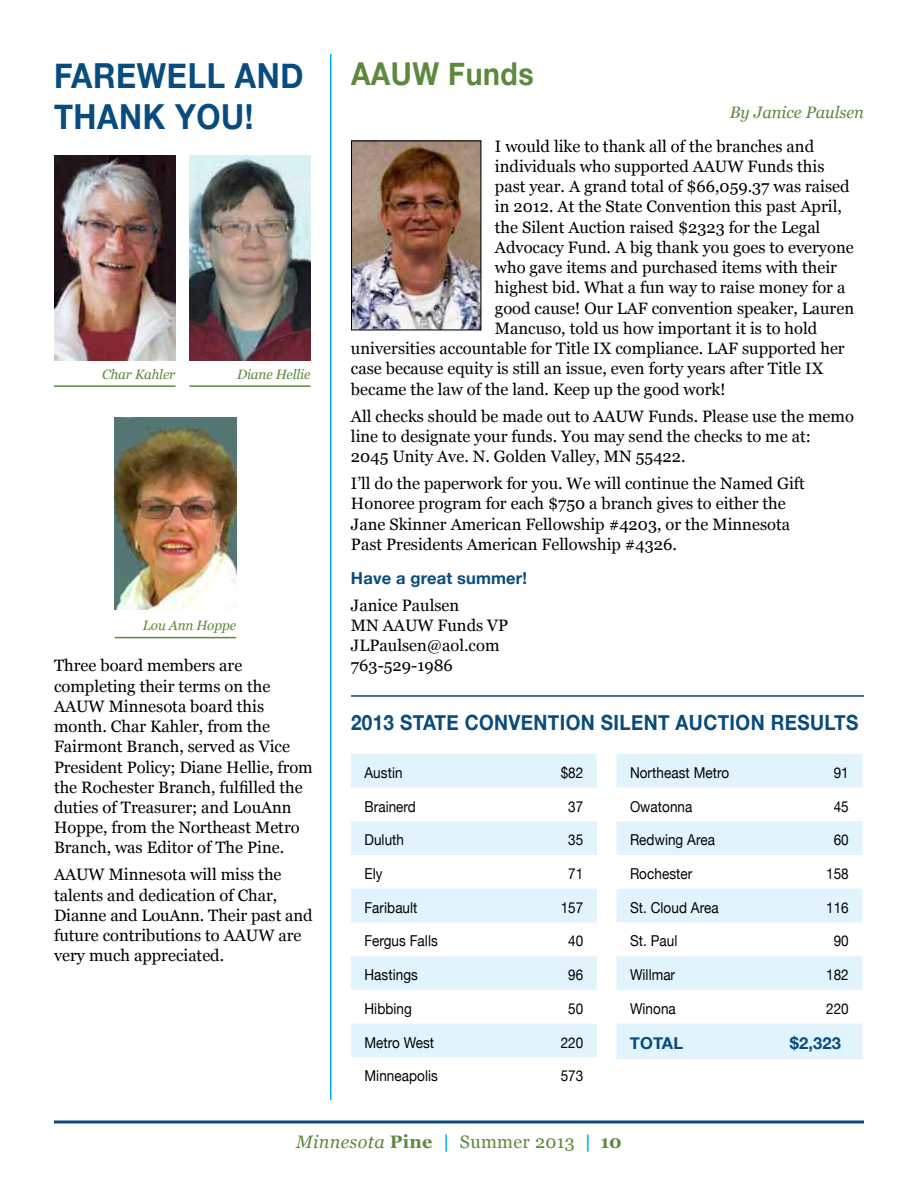
<style>
.page{position:relative;width:918px;height:1188px;background:#fff}
.page>*{position:absolute;margin:0;border:0;box-sizing:border-box;transform-origin:0 0}
.t1{font:700 34.5px/41.4px "Helvetica Neue";letter-spacing:.02em;color:#084b7d;scale:.9 1}
.t2{font:700 31.5px "Helvetica Neue";letter-spacing:.02em;color:#5d893c;scale:.9 1}
.t3{font:700 21px "Helvetica Neue";letter-spacing:.02em;color:#084b7d;scale:.9 1}
.t4{font:18px "Georgia";letter-spacing:.02em;color:#5d893c}
.t5{font:16.5px/20.2px "Georgia";color:#000}
.t6{font:700 16.5px "Helvetica Neue";letter-spacing:.01em;color:#084b7d}
.t7{font:italic 16.5px "Georgia";color:#5d893c}
.t8{font:15px "Helvetica Neue";letter-spacing:.005em;color:#000;scale:.9 1}
.t9{font:italic 13.5px "Georgia";letter-spacing:-.01em;color:#5d893c}
.s1{font-style:italic}
.s2{font-weight:700}
.s3{font-weight:700;color:#00aeef}
</style>
<div class="page">
<svg style="left:54px;top:1120px;width:810px;height:4px"></svg>
<hr style="left:330px;top:54px;width:2px;height:1046px;background:#00aeef">
<hr style="left:351px;top:695px;width:513px;height:2px;background:#084b7d">
<svg style="left:351px;top:754px;width:246px;height:303px;fill:#e1f4fd"></svg>
<svg style="left:616px;top:754px;width:246px;height:305px;fill:#e1f4fd"></svg>
<img style="left:353px;top:142px;width:126px;height:186px">
<div style="left:351px;top:140px;width:130px;height:190px;border:1px solid #000"></div>
<img style="left:54px;top:156px;width:122px;height:205px">
<hr style="left:54px;top:385px;width:122px;height:2px;background:#5d893c">
<img style="left:115px;top:417px;width:121px;height:193px">
<hr style="left:115px;top:637px;width:121px;height:1px;background:#5d893c">
<hr style="left:190px;top:385px;width:120px;height:2px;background:#5d893c">
<img style="left:189px;top:156px;width:121px;height:205px">
<h1 class="t1" style="left:54px;top:54px;width:274px">FAREWELL AND<br>THA</h1>
<h1 class="t1" style="left:119px;top:95px;width:151px">NK YOU!</h1>
<p class="t9" style="left:102px;top:366px;width:75px">Char Kahler</p>
<p class="t9" style="left:237px;top:366px;width:75px">Diane Hellie</p>
<p class="t9" style="left:143px;top:618px;width:95px">Lou Ann Hoppe</p>
<p class="t5" style="left:54px;top:655px;width:260px">Three board members are completing their terms on the<br>AAUW Minnesota board this month. Char Kahler, from the<br>Fairmont Branch, served as Vice<br>President Policy; Diane Hellie, from the Rochester Branch, fulfilled the duties of Treasurer; and LouAnn<br>Hoppe, from the Northeast Metro<br>Branch, was Editor of The Pine.</p>
<p class="t5" style="left:54px;top:865px;width:260px">AAUW Minnesota will miss the talents and dedication of Char,<br>Dianne and LouAnn. Their past and future contributions to AAUW are very much appreciated.</p>
<h2 class="t2" style="left:351px;top:54px;width:204px">AAUW FUNDS</h2>
<p class="t7" style="left:730px;top:103px;width:136px">By Janice Paulsen</p>
<p class="t5" style="left:495px;top:136px;width:321px">I would like to thank all of the branches and</p>
<p class="t5" style="left:495px;top:156px;width:331px">individuals who supported AAUW Funds this</p>
<p class="t5" style="left:495px;top:176px;width:356px">past year. A grand total of $66,059.37 was raised</p>
<p class="t5" style="left:495px;top:197px;width:348px">in 2012. At the State Convention this past April,</p>
<p class="t5" style="left:495px;top:217px;width:327px">the Silent Auction raised $2323 for the Legal</p>
<p class="t5" style="left:495px;top:237px;width:360px">Advocacy Fund. A big thank you goes to everyone</p>
<p class="t5" style="left:495px;top:257px;width:344px">who gave items and purchased items with their</p>
<p class="t5" style="left:495px;top:278px;width:352px">highest bid. What a fun way to raise money for a</p>
<p class="t5" style="left:495px;top:298px;width:361px">good cause! Our LAF convention speaker, Lauren</p>
<p class="t5" style="left:495px;top:318px;width:324px">Mancuso, told us how important it is to hold</p>
<p class="t5" style="left:351px;top:338px;width:495px">universities accountable for Title IX compliance. LAF supported her</p>
<p class="t5" style="left:351px;top:359px;width:474px">case because equity is still an issue, even forty years after Title IX</p>
<p class="t5" style="left:351px;top:379px;width:376px">became the law of the land. Keep up the good work!</p>
<p class="t5" style="left:351px;top:406px;width:505px">All checks should be made out to AAUW Funds. Please use the memo line to designate your funds. You may send the checks to me at:<br>2045 Unity Ave. N. Golden Valley, MN 55422.</p>
<p class="t5" style="left:351px;top:473px;width:455px">I’ll do the paperwork for you. We will continue the Named Gift Honoree program for each $750 a branch gives to either the Jane Skinner American Fellowship #4203, or the Minnesota Past Presidents American Fellowship #4326.</p>
<p class="t6" style="left:351px;top:568px;width:178px">HAVE A GREAT SUMMER!</p>
<p class="t5" style="left:351px;top:595px;width:159px">Janice Paulsen<br>MN AAUW Funds VP<br>JLPaulsen@aol.com<br>763-529-1986</p>
<p class="t3" style="left:351px;top:710px;width:563px">2013 STATE CONVENTION SILENT AUCTION RESU LTS</p>
<p class="t8" style="left:364px;top:764px;width:44px">Austin</p>
<p class="t8" style="left:561px;top:764px;width:27px">$82</p>
<p class="t8" style="left:364px;top:797px;width:59px">Brainerd</p>
<p class="t8" style="left:568px;top:797px;width:18px">37</p>
<p class="t8" style="left:364px;top:831px;width:46px">Duluth</p>
<p class="t8" style="left:568px;top:831px;width:18px">35</p>
<p class="t8" style="left:364px;top:865px;width:22px">Ely</p>
<p class="t8" style="left:568px;top:865px;width:18px">71</p>
<p class="t8" style="left:364px;top:898px;width:60px">Faribault</p>
<p class="t8" style="left:561px;top:898px;width:27px">157</p>
<p class="t8" style="left:364px;top:932px;width:83px">Fergus Falls</p>
<p class="t8" style="left:568px;top:932px;width:18px">40</p>
<p class="t8" style="left:364px;top:966px;width:61px">Hastings</p>
<p class="t8" style="left:568px;top:966px;width:18px">96</p>
<p class="t8" style="left:364px;top:1000px;width:54px">Hibbing</p>
<p class="t8" style="left:568px;top:1000px;width:18px">50</p>
<p class="t8" style="left:364px;top:1033px;width:79px">Metro West</p>
<p class="t8" style="left:561px;top:1033px;width:27px">220</p>
<p class="t8" style="left:364px;top:1067px;width:83px">Minneapolis</p>
<p class="t8" style="left:561px;top:1067px;width:27px">573</p>
<p class="t8" style="left:630px;top:764px;width:112px">Northeast Metro</p>
<p class="t8" style="left:834px;top:764px;width:18px">91</p>
<p class="t8" style="left:630px;top:797px;width:71px">Owatonna</p>
<p class="t8" style="left:834px;top:797px;width:18px">45</p>
<p class="t8" style="left:630px;top:831px;width:96px">Redwing Area</p>
<p class="t8" style="left:834px;top:831px;width:18px">60</p>
<p class="t8" style="left:630px;top:865px;width:71px">Rochester</p>
<p class="t8" style="left:826px;top:865px;width:27px">158</p>
<p class="t8" style="left:630px;top:898px;width:100px">St. Cloud Area</p>
<p class="t8" style="left:826px;top:898px;width:27px">116</p>
<p class="t8" style="left:630px;top:932px;width:54px">St. Paul</p>
<p class="t8" style="left:834px;top:932px;width:18px">90</p>
<p class="t8" style="left:630px;top:966px;width:52px">Willmar</p>
<p class="t8" style="left:826px;top:966px;width:27px">182</p>
<p class="t8" style="left:630px;top:1000px;width:52px">Winona</p>
<p class="t8" style="left:826px;top:1000px;width:27px">220</p>
<p class="t6" style="left:630px;top:1033px;width:55px">TOTAL</p>
<p class="t6" style="left:790px;top:1033px;width:53px">$2,323</p>
<p class="t4" style="left:296px;top:1131px;width:327px"><span class="s1">Minnesota</span> <span class="s2">Pine</span> <span class="s3">|</span> Summer 2013 <span class="s3">|</span> <span class="s2">10</span></p>
</div>
